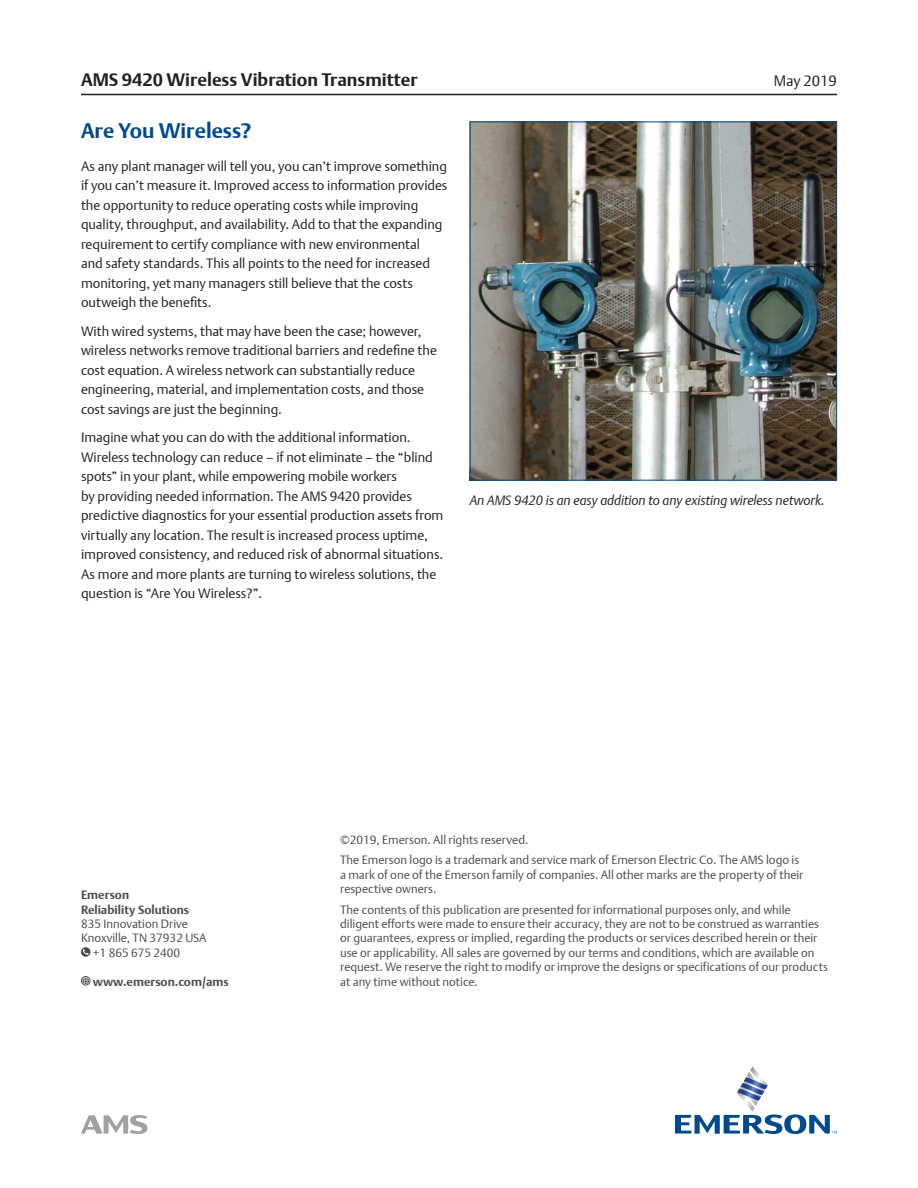
<style>
.page{position:relative;width:918px;height:1188px;background:#fff}
.page>*{position:absolute;margin:0;border:0;box-sizing:border-box;transform-origin:0 0}
.Subhead_1{font:700 21px "DTL Argo T";color:#004a8d}
.t1{font:700 18px "DTL Argo T";color:#231f20}
.t2{font:15px "DTL Argo T Light";color:#231f20}
.Body_Text{font:13.5px/19.5px "DTL Argo T Light";color:#231f20}
.Image_Caption{font:italic 13.5px "DTL Argo T Light";color:#231f20}
.t3{font:12px/14.4px "DTL Argo T Light";color:#4b4c4d}
.t4{font:700 12px/14.4px "DTL Argo T";color:#4b4c4d}
</style>
<div class="page">
<svg style="left:81px;top:947px;width:10px;height:10px"></svg>
<svg style="left:83px;top:949px;width:6px;height:7px"></svg>
<svg style="left:81px;top:976px;width:10px;height:10px"></svg>
<svg style="left:82px;top:977px;width:8px;height:8px"></svg>
<svg style="left:675px;top:1066px;width:162px;height:68px"></svg>
<svg style="left:81px;top:1115px;width:67px;height:19px"></svg>
<hr style="left:81px;top:94px;width:756px;height:1px;background:#231f20">
<img style="left:472px;top:124px;width:363px;height:355px">
<div style="left:470px;top:122px;width:367px;height:359px;border:1px solid #004a8d"></div>
<h2 class="t1" style="left:81px;top:69px;width:338px">AMS 9420 Wireless Vibration Transmitter</h2>
<p class="t2" style="left:774px;top:72px;width:65px">May 2019</p>
<p class="Subhead_1" style="left:81px;top:118px;width:172px">Are You Wireless?</p>
<p class="Body_Text" style="left:81px;top:156px;width:368px">As any plant manager will tell you, you can’t improve something if you can’t measure it. Improved access to information provides the opportunity to reduce operating costs while improving quality, throughput, and availability. Add to that the expanding requirement to certify compliance with new environmental<br>and safety standards. This all points to the need for increased monitoring, yet many managers still believe that the costs outweigh the benefits.</p>
<p class="Body_Text" style="left:81px;top:321px;width:358px">With wired systems, that may have been the case; however, wireless networks remove traditional barriers and redefine the cost equation. A wireless network can substantially reduce engineering, material, and implementation costs, and those cost savings are just the beginning.</p>
<p class="Body_Text" style="left:81px;top:428px;width:364px">Imagine what you can do with the additional information.<br>Wireless technology can reduce – if not eliminate – the “blind spots” in your plant, while empowering mobile workers<br>by providing needed information. The AMS 9420 provides predictive diagnostics for your essential production assets from virtually any location. The result is increased process uptime, improved consistency, and reduced risk of abnormal situations.<br>As more and more plants are turning to wireless solutions, the question is “Are You Wireless?”.</p>
<p class="Image_Caption" style="left:470px;top:492px;width:356px">An AMS 9420 is an easy addition to any existing wireless network.</p>
<p class="t4" style="left:81px;top:888px;width:110px">Emerson<br>Reliability Solutions</p>
<p class="t3" style="left:81px;top:916px;width:109px">835 Innovation Drive</p>
<p class="t3" style="left:81px;top:931px;width:127px">Knoxville, TN 37932 USA</p>
<p class="t3" style="left:93px;top:945px;width:89px">+1 865 675 2400</p>
<p class="t4" style="left:93px;top:974px;width:137px">www.emerson.com/ams</p>
<p class="t3" style="left:340px;top:829px;width:461px;line-height:20.4px">©2019, Emerson. All rights reserved.<br>The Emerson logo is a trademark and service mark of Emerson Electric Co. The AMS logo is</p>
<p class="t3" style="left:340px;top:867px;width:465px">a mark of one of the Emerson family of companies. All other marks are the property of their respective owners.</p>
<p class="t3" style="left:340px;top:902px;width:489px">The contents of this publication are presented for informational purposes only, and while diligent efforts were made to ensure their accuracy, they are not to be construed as warranties or guarantees, express or implied, regarding the products or services described herein or their use or applicability. All sales are governed by our terms and conditions, which are available on request. We reserve the right to modify or improve the designs or specifications of our products at any time without notice.</p>
</div>
